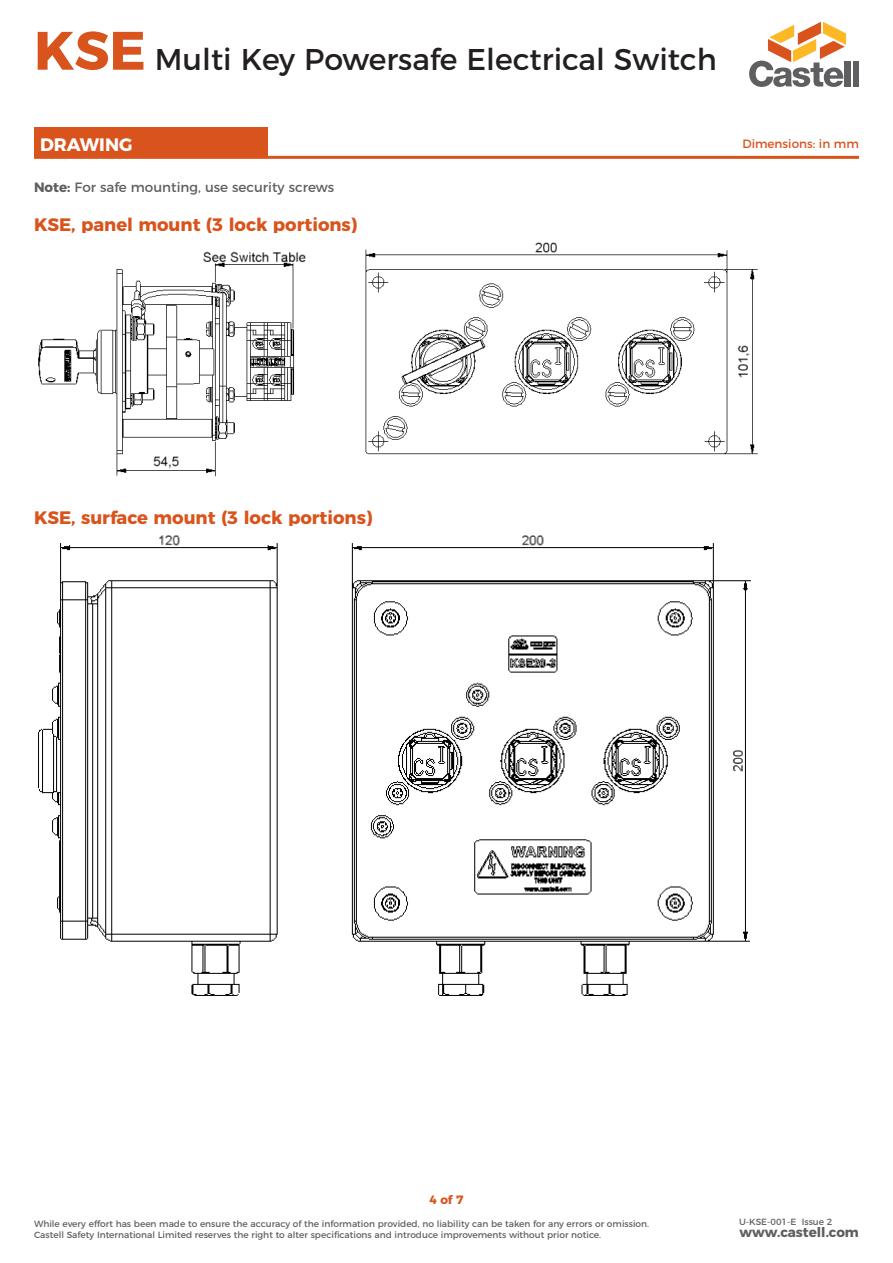
<style>
.page{position:relative;width:893px;height:1263px;background:#fff}
.page>*{position:absolute;margin:0;border:0;box-sizing:border-box;transform-origin:0 0}
.t1{font:30px "Montserrat";color:#231f20}
.Drawing_Header{font:700 18px "Montserrat";color:#d9531c}
.Headers{font:700 18px "Montserrat";color:#fff}
.Note{font:13.5px "Montserrat";color:#5f5f62}
.t2{font:700 13.5px "Montserrat";color:#5f5f62}
.Dimensions{font:12px "Montserrat";color:#d9531c}
.t3{font:700 12px "Montserrat";color:#d9531c}
.t4{font:9px/10.8px "Montserrat";color:#5f5f62}
.s1{font-weight:700;font-size:54px;color:#d9531c}
.s2{font-weight:700}
</style>
<div class="page">
<div style="left:34px;top:128px;width:234px;height:29px;background:#d9531c"></div>
<hr style="left:34px;top:156px;width:234px;height:3px;background:#d9531c">
<hr style="left:268px;top:156px;width:591px;height:3px;background:#d9531c">
<img style="left:38px;top:242px;width:720px;height:235px">
<img style="left:38px;top:535px;width:713px;height:461px">
<svg style="left:749px;top:22px;width:97px;height:65px"></svg>
<div style="left:845px;top:61px;width:6px;height:25px;background:#5f5f62"></div>
<div style="left:853px;top:61px;width:6px;height:25px;background:#5f5f62"></div>
<h1 class="t1" style="left:34px;top:35px;width:684px"><span class="s1">KSE</span> Multi Key Powersafe Electrical Switch</h1>
<p class="Headers" style="left:40px;top:130px;width:94px">DRAWING</p>
<p class="Dimensions" style="left:742px;top:134px;width:118px">Dimensions: in mm</p>
<p class="Note" style="left:34px;top:176px;width:302px"><span class="s2">Note:</span> For safe mounting, use security screws</p>
<p class="Drawing_Header" style="left:34px;top:210px;width:325px">KSE, panel mount (3 lock portions)</p>
<p class="Drawing_Header" style="left:34px;top:503px;width:340px">KSE, surface mount (3 lock portions)</p>
<h3 class="t3" style="left:429px;top:1190px;width:36px">4 of 7</h3>
<p class="t4" style="left:739px;top:1215px;width:95px">U-KSE-001-E Issue 2</p>
<p class="t4" style="left:34px;top:1217px;width:617px">While every effort has been made to ensure the accuracy of the information provided, no liability can be taken for any errors or omission.<br>Castell Safety International Limited reserves the right to alter specifications and introduce improvements without prior notice.</p>
<h3 class="t2" style="left:739px;top:1221px;width:121px">www.castell.com</h3>
</div>
